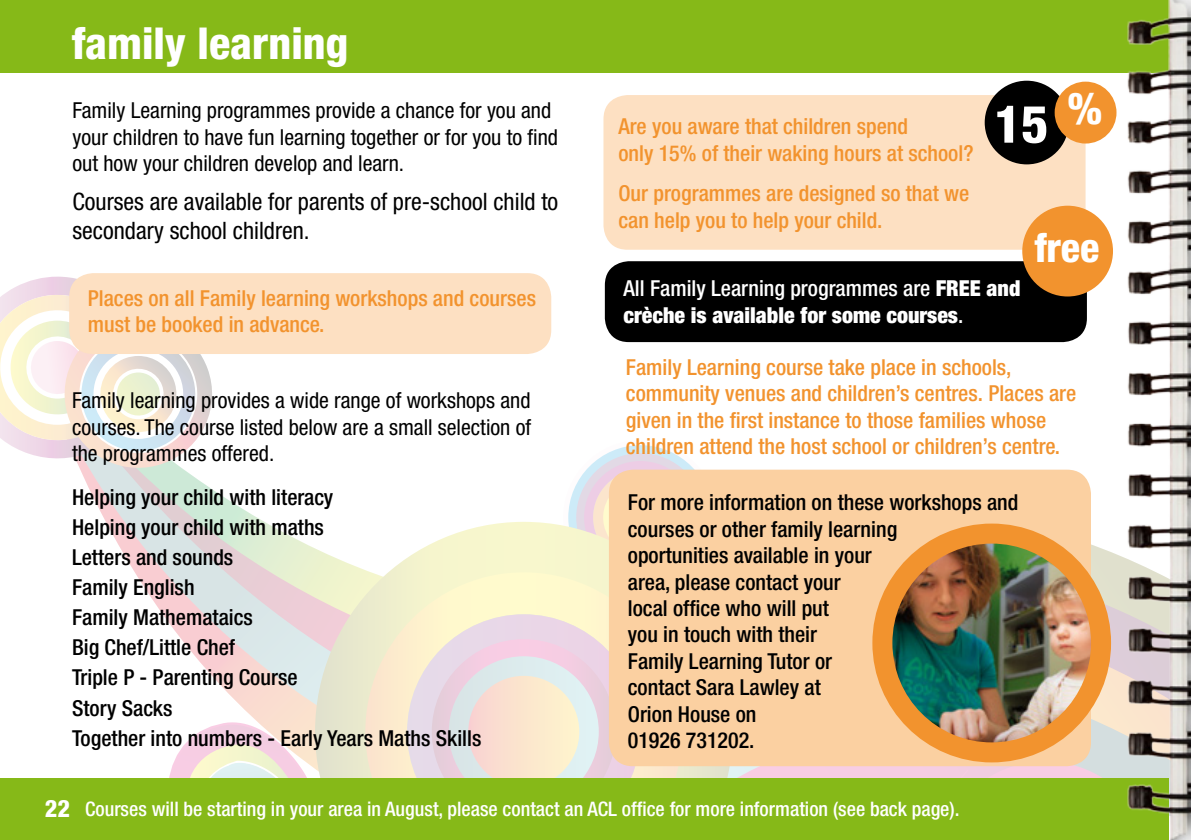
<style>
.page{position:relative;width:1191px;height:840px;background:#fff}
.page>*{position:absolute;margin:0;border:0;box-sizing:border-box;transform-origin:0 0}
.t1{font:800 condensed 52px "Helvetica Neue";color:#fff}
.t2{font:800 condensed 44px "Helvetica Neue";color:#fff}
.t3{font:800 condensed 40px "Helvetica Neue";color:#fff}
.t4{font:condensed 24px/28.8px "Helvetica Neue";color:#000}
.t5{font:800 condensed 24px "Helvetica Neue";color:#fff}
.t6{font:500 condensed 22px/26.4px "Helvetica Neue";color:#000}
.t7{font:500 condensed 22px/26.4px "Helvetica Neue";color:#f2932e}
.t8{font:condensed 22px/26.4px "Helvetica Neue";color:#000}
.t9{font:900 condensed 22px/26.4px "Helvetica Neue";color:#fff}
.t10{font:500 condensed 20px "Helvetica Neue";color:#fff}
.s1{font-weight:500}
</style>
<div class="page">
<svg style="left:84px;top:323px;width:547px;height:315px"></svg>
<svg style="left:0;top:276px;width:222px;height:201px"></svg>
<div style="left:563px;top:440px;width:154px;height:154px;background:#fefcfd;border-radius:50%"></div>
<div style="left:568px;top:445px;width:144px;height:144px;background:#cdebf8;border-radius:50%"></div>
<div style="left:576px;top:453px;width:129px;height:128px;background:#e2d9e5;border-radius:50%"></div>
<div style="left:584px;top:461px;width:113px;height:112px;background:#edcde5;border-radius:50%"></div>
<svg style="left:593px;top:470px;width:95px;height:94px"></svg>
<svg style="left:315px;top:521px;width:371px;height:257px"></svg>
<svg style="left:365px;top:572px;width:317px;height:206px;background:#f8f4cc"></svg>
<svg style="left:407px;top:614px;width:233px;height:164px;background:#f4e6d9"></svg>
<svg style="left:169px;top:638px;width:447px;height:140px;background:#f0e2dd"></svg>
<div style="left:449px;top:656px;width:150px;height:150px;background:#ddebed;border-radius:75px"></div>
<div style="left:468px;top:675px;width:111px;height:112px;background:linear-gradient(to right,#f8d3d2,#fef6cc);border-radius:56px"></div>
<svg style="left:686px;top:737px;width:433px;height:41px;background:#eed3dc"></svg>
<div style="left:0;top:778px;width:1168px;height:61px;background:#86b918"></div>
<div style="left:0;top:0;width:1169px;height:72px;background:#86b918"></div>
<img style="left:1119px;top:0;width:72px;height:839px">
<div style="left:605px;top:261px;width:482px;height:81px;background:#000;border-radius:24px"></div>
<div style="left:69px;top:273px;width:482px;height:81px;background:#fde0c2;border-radius:24px"></div>
<div style="left:603px;top:95px;width:482px;height:154px;background:#fde0c2;border-radius:24px"></div>
<div style="left:609px;top:469px;width:482px;height:296px;background:#fbd0a1;border-radius:24px"></div>
<div style="left:984px;top:81px;width:84px;height:83px;background:#000;border-radius:50%"></div>
<div style="left:1054px;top:82px;width:62px;height:61px;background:#f2932e;border-radius:50%"></div>
<img style="left:882px;top:544px;width:219px;height:208px">
<div style="left:872px;top:523px;width:239px;height:239px;border:20px solid #f2932e;border-radius:50%"></div>
<div style="left:1022px;top:205px;width:91px;height:91px;background:#f2932e;border-radius:50%"></div>
<h2 class="t2" style="left:72px;top:16px;width:278px">family learning</h2>
<p class="t8" style="left:72px;top:97px;width:487px">Family Learning programmes provide a chance for you and your children to have fun learning together or for you to find out how your children develop and learn.</p>
<p class="t4" style="left:72px;top:187px;width:487px">Courses are available for parents of pre-school child to secondary school children.</p>
<p class="t7" style="left:88px;top:284px;width:449px">Places on all Family learning workshops and courses must be booked in advance.</p>
<p class="t8" style="left:72px;top:387px;width:461px;text-align:justify">Family learning provides a wide range of workshops and courses. The course listed below are a small selection of the programmes offered.</p>
<p class="t6" style="left:72px;top:482px;width:411px;line-height:30px">Helping your child with literacy<br>Helping your child with maths<br>Letters and sounds<br>Family English<br>Family Mathemataics<br>Big Chef/Little Chef<br>Triple P - Parenting Course<br>Story Sacks<br>Together into numbers - Early Years Maths Skills</p>
<p class="t7" style="left:618px;top:113px;width:357px">Are you aware that children spend<br>only 15% of their waking hours at school?</p>
<p class="t7" style="left:618px;top:180px;width:352px">Our programmes are designed so that we can help you to help your child.</p>
<h1 class="t1" style="left:994px;top:92px;width:109px">15 <sup>%</sup></h1>
<h3 class="t3" style="left:1034px;top:223px;width:66px">free</h3>
<p class="t9" style="left:623px;top:275px;width:398px"><span class="s1">All Family Learning programmes are</span> FREE and crèche is available for some courses<span class="s1">.</span></p>
<p class="t7" style="left:626px;top:353px;width:452px">Family Learning course take place in schools, community venues and children’s centres. Places are given in the first instance to those families whose children attend the host school or children’s centre.</p>
<p class="t6" style="left:628px;top:488px;width:392px">For more information on these workshops and courses or other family learning<br>oportunities available in your<br>area, please contact your<br>local office who will put<br>you in touch with their<br>Family Learning Tutor or<br>contact Sara Lawley at<br>Orion House on<br>01926 731202.</p>
<p class="t5" style="left:45px;top:793px;width:26px">22</p>
<p class="t10" style="left:85px;top:796px;width:876px">Courses will be starting in your area in August, please contact an ACL office for more information (see back page).</p>
</div>
